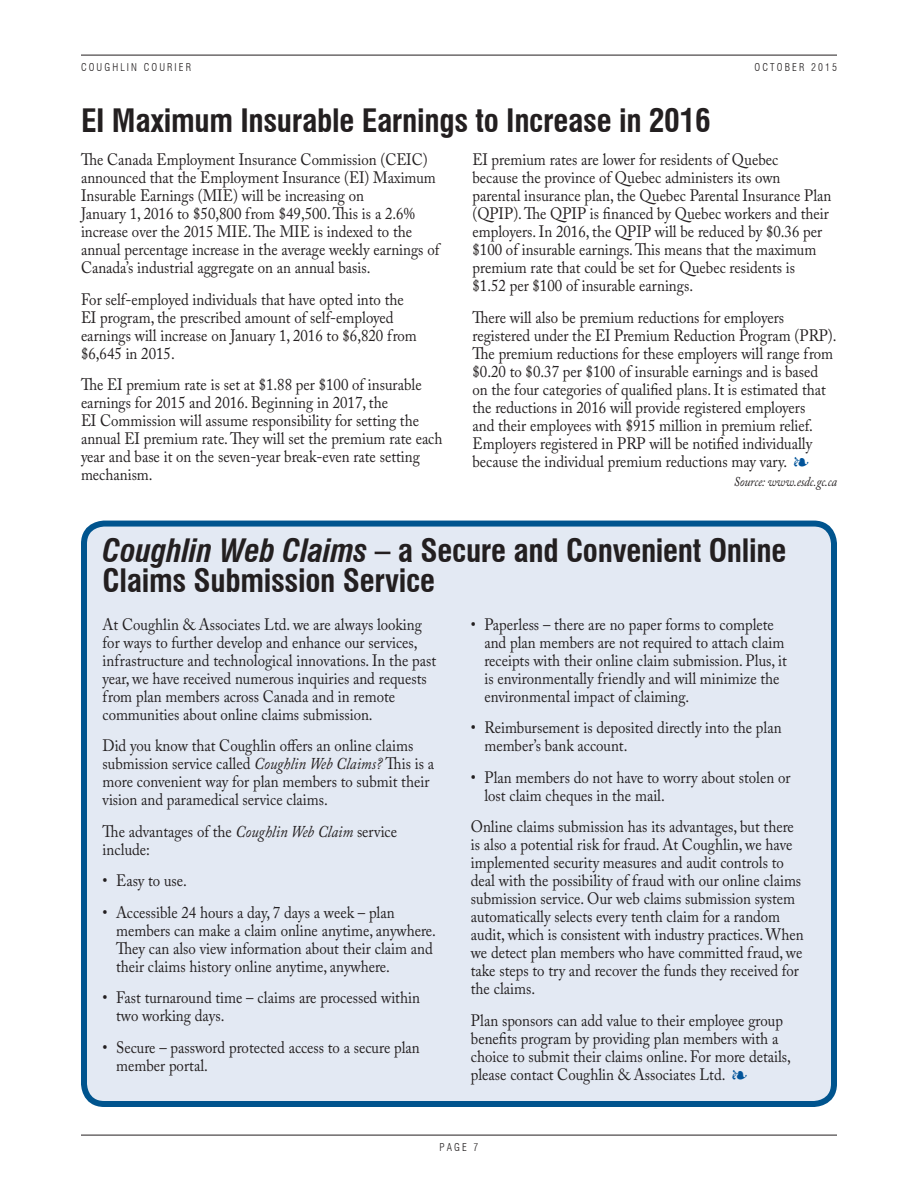
<style>
.page{position:relative;width:918px;height:1188px;background:#fff}
.page>*{position:absolute;margin:0;border:0;box-sizing:border-box;transform-origin:0 0}
.t1{font:700 condensed 31.5px/30px "Swiss 721 BT";letter-spacing:-.01em;color:#231f20}
.t2{font:16.5px/18px "Adobe Caslon Pro";color:#231f20;scale:.9 1}
.t3{font:italic 13.5px "Adobe Caslon Pro";letter-spacing:-.01em;color:#231f20;scale:.9 1}
.t4{font:300 condensed 10.5px "Swiss 721 BT";letter-spacing:.2em;color:#231f20}
.s1{color:#01549a}
.s2{font-style:italic}
</style>
<div class="page">
<hr style="left:81px;top:1135px;width:756px;height:1px;background:#231f20">
<hr style="left:81px;top:55px;width:756px;height:1px;background:#231f20">
<div style="left:84px;top:524px;width:750px;height:580px;background:#e3e9f3;border-radius:20px"></div>
<div style="left:81px;top:521px;width:756px;height:586px;border:6px solid #00548e;border-radius:20px"></div>
<p class="t4" style="left:81px;top:61px;width:112px">COUGHLIN COURIER</p>
<p class="t4" style="left:755px;top:61px;width:84px">OCTOBER 2015</p>
<h1 class="t1" style="left:81px;top:105px;width:631px">EI Maximum Insurable Earnings to Increase in 2016</h1>
<p class="t2" style="left:81px;top:151px;width:400px">The Canada Employment Insurance Commission (CEIC) announced that the Employment Insurance (EI) Maximum Insurable Earnings (MIE) will be increasing on<br>January 1, 2016 to $50,800 from $49,500. This is a 2.6% increase over the 2015 MIE. The MIE is indexed to the annual percentage increase in the average weekly earnings of Canada’s industrial aggregate on an annual basis.</p>
<p class="t2" style="left:81px;top:290px;width:375px">For self-employed individuals that have opted into the EI program, the prescribed amount of self-employed earnings will increase on January 1, 2016 to $6,820 from $6,645 in 2015.</p>
<p class="t2" style="left:81px;top:376px;width:403px">The EI premium rate is set at $1.88 per $100 of insurable earnings for 2015 and 2016. Beginning in 2017, the<br>EI Commission will assume responsibility for setting the annual EI premium rate. They will set the premium rate each year and base it on the seven-year break-even rate setting mechanism.</p>
<p class="t2" style="left:472px;top:151px;width:400px">EI premium rates are lower for residents of Quebec<br>because the province of Quebec administers its own parental insurance plan, the Quebec Parental Insurance Plan (QPIP). The QPIP is financed by Quebec workers and their employers. In 2016, the QPIP will be reduced by $0.36 per $100 of insurable earnings. This means that the maximum premium rate that could be set for Quebec residents is $1.52 per $100 of insurable earnings.</p>
<p class="t2" style="left:472px;top:308px;width:406px">There will also be premium reductions for employers registered under the EI Premium Reduction Program (PRP).<br>The premium reductions for these employers will range from $0.20 to $0.37 per $100 of insurable earnings and is based on the four categories of qualified plans. It is estimated that the reductions in 2016 will provide registered employers<br>and their employees with $915 million in premium relief.<br>Employers registered in PRP will be notified individually because the individual premium reductions may vary. <span class="s1">▪</span></p>
<p class="t3" style="left:734px;top:474px;width:116px">Source: www.esdc.gc.ca</p>
<h1 class="t1" style="left:103px;top:535px;width:685px"><span class="s2">Coughlin Web Claims</span> – a Secure and Convenient Online<br>Claims Submission Service</h1>
<p class="t2" style="left:103px;top:615px;width:372px">At Coughlin &amp; Associates Ltd. we are always looking for ways to further develop and enhance our services, infrastructure and technological innovations. In the past year, we have received numerous inquiries and requests from plan members across Canada and in remote communities about online claims submission.</p>
<p class="t2" style="left:103px;top:737px;width:370px">Did you know that Coughlin offers an online claims submission service called <span class="s2">Coughlin Web Claims?</span> This is a more convenient way for plan members to submit their vision and paramedical service claims.</p>
<p class="t2" style="left:103px;top:822px;width:329px">The advantages of the <span class="s2">Coughlin Web Claim</span> service include:</p>
<p class="t2" style="left:103px;top:872px;width:95px">• Easy to use.</p>
<p class="t2" style="left:116px;top:903px;width:357px;text-indent:-13px">• Accessible 24 hours a day, 7 days a week – plan members can make a claim online anytime, anywhere.<br>They can also view information about their claim and their claims history online anytime, anywhere.</p>
<p class="t2" style="left:116px;top:989px;width:339px;text-indent:-13px">• Fast turnaround time – claims are processed within two working days.</p>
<p class="t2" style="left:116px;top:1038px;width:339px;text-indent:-13px">• Secure – password protected access to a secure plan member portal.</p>
<p class="t2" style="left:484px;top:615px;width:338px;text-indent:-13px">• Paperless – there are no paper forms to complete and plan members are not required to attach claim receipts with their online claim submission. Plus, it is environmentally friendly and will minimize the environmental impact of claiming.</p>
<p class="t2" style="left:484px;top:719px;width:332px;text-indent:-13px">• Reimbursement is deposited directly into the plan member’s bank account.</p>
<p class="t2" style="left:484px;top:768px;width:342px;text-indent:-13px">• Plan members do not have to worry about stolen or lost claim cheques in the mail.</p>
<p class="t2" style="left:471px;top:818px;width:372px">Online claims submission has its advantages, but there is also a potential risk for fraud. At Coughlin, we have implemented security measures and audit controls to deal with the possibility of fraud with our online claims submission service. Our web claims submission system automatically selects every tenth claim for a random audit, which is consistent with industry practices. When we detect plan members who have committed fraud, we take steps to try and recover the funds they received for the claims.</p>
<p class="t2" style="left:471px;top:1011px;width:357px">Plan sponsors can add value to their employee group benefits program by providing plan members with a choice to submit their claims online. For more details, please contact Coughlin &amp; Associates Ltd. <span class="s1">▪</span></p>
<p class="t4" style="left:440px;top:1141px;width:40px">PAGE 7</p>
</div>
